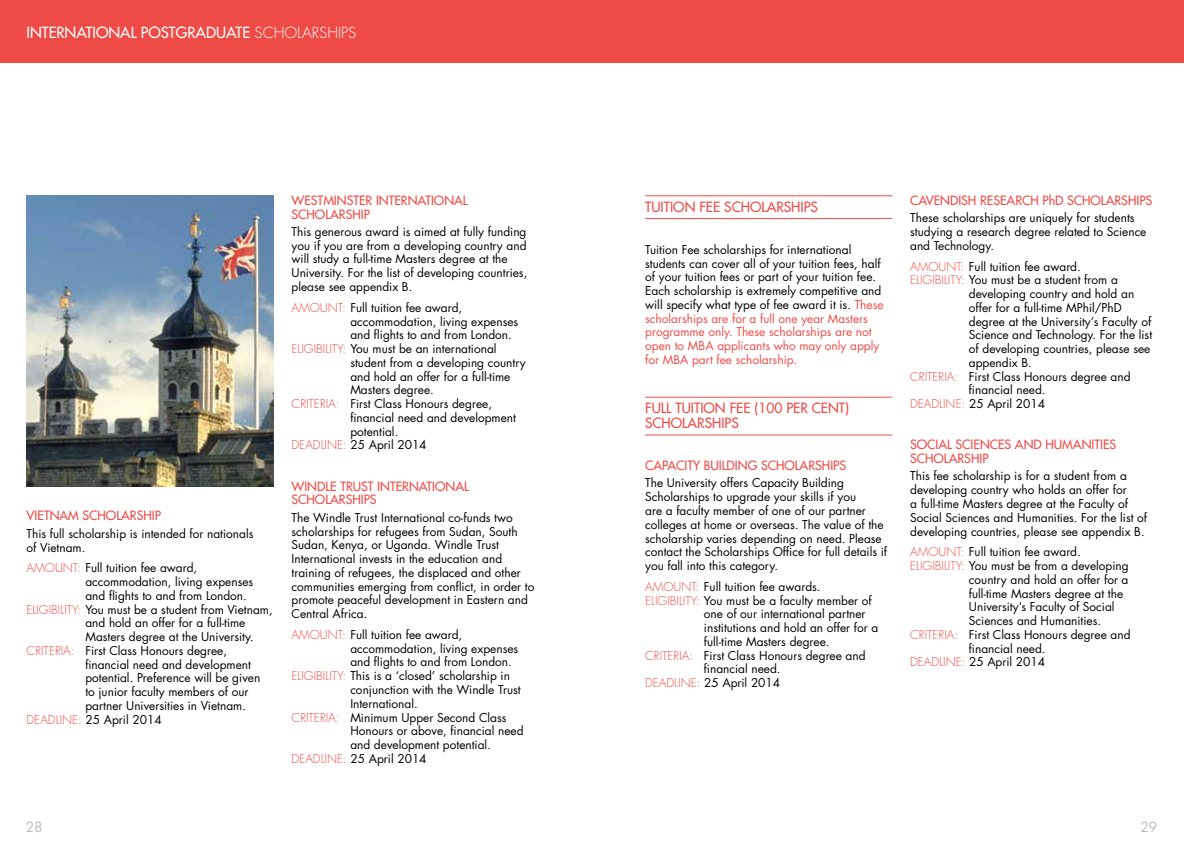
<style>
.page{position:relative;width:1184px;height:851px;background:#fff}
.page>*{position:absolute;margin:0;border:0;box-sizing:border-box;transform-origin:0 0}
.t1{font:15px "Futura";color:#fff}
.t2{font:13.75px/15px "Futura";color:#ef4b46}
.t3{font:13.75px "Futura";color:#bbbdc0}
.t4{font:12.5px/13.8px "Futura";color:#ef4b46}
.t5{font:11.88px/13.8px "Futura";color:#000}
.s1{font-weight:300}
.s2{font-weight:300;color:#ef4b46}
.s3{color:#ef4b46}
</style>
<div class="page">
<div style="left:0;top:0;width:1183px;height:62px;background:#ef4b46"></div>
<hr style="left:645px;top:195px;width:247px;height:1px;background:#ef4b46">
<hr style="left:645px;top:218px;width:247px;height:1px;background:#ef4b46">
<hr style="left:645px;top:397px;width:247px;height:1px;background:#ef4b46">
<hr style="left:645px;top:434px;width:247px;height:1px;background:#ef4b46">
<img style="left:27px;top:195px;width:247px;height:291px">
<p class="t1" style="left:27px;top:23px;width:331px">INTE RNATIONAL POSTGRADUATE <span class="s1">SCHOLARSHIPS</span></p>
<p class="t4" style="left:27px;top:509px;width:71px">VI ETNAM SCHOLARSHIP</p>
<p class="t5" style="left:27px;top:526px;width:228px">This full scholarship is intended for nationals of Vietnam.</p>
<p class="t5" style="left:27px;top:561px;width:172px"><span class="s2">AMOUNT:</span> Full tuition fee award,</p>
<p class="t5" style="left:85px;top:575px;width:169px">accommodation, living expenses</p>
<p class="t5" style="left:85px;top:588px;width:163px">and flights to and from London.</p>
<p class="t5" style="left:27px;top:602px;width:247px"><span class="s2">ELIGIBILITY:</span> You must be a student from Vietnam,</p>
<p class="t5" style="left:85px;top:616px;width:162px">and hold an offer for a full-time</p>
<p class="t5" style="left:85px;top:630px;width:170px">Masters degree at the University.</p>
<p class="t5" style="left:27px;top:643px;width:202px"><span class="s2">CRITERIA:</span> First Class Honours degree,</p>
<p class="t5" style="left:85px;top:657px;width:167px">financial need and development</p>
<p class="t5" style="left:85px;top:671px;width:176px">potential. Preference will be given</p>
<p class="t5" style="left:85px;top:685px;width:165px">to junior faculty members of our</p>
<p class="t5" style="left:85px;top:698px;width:162px">partner Universities in Vietnam.</p>
<p class="t5" style="left:27px;top:712px;width:137px"><span class="s2">DEADLINE:</span> 25 April 2014</p>
<p class="t4" style="left:291px;top:193px;width:171px">WESTMI NSTER INTERNATIONAL<br>SCHOLARSHIP</p>
<p class="t5" style="left:291px;top:225px;width:237px">This generous award is aimed at fully funding you if you are from a developing country and will study a full-time Masters degree at the University. For the list of developing countries, please see appendix B.</p>
<p class="t5" style="left:291px;top:301px;width:172px"><span class="s2">AMOUNT:</span> Full tuition fee award,</p>
<p class="t5" style="left:350px;top:314px;width:169px">accommodation, living expenses</p>
<p class="t5" style="left:350px;top:328px;width:163px">and flights to and from London.</p>
<p class="t5" style="left:291px;top:342px;width:206px"><span class="s2">ELIGIBILITY:</span> You must be an international</p>
<p class="t5" style="left:350px;top:356px;width:177px">student from a developing country</p>
<p class="t5" style="left:350px;top:369px;width:162px">and hold an offer for a full-time</p>
<p class="t5" style="left:350px;top:383px;width:85px">Masters degree.</p>
<p class="t5" style="left:291px;top:397px;width:202px"><span class="s2">CRITERIA:</span> First Class Honours degree,</p>
<p class="t5" style="left:350px;top:411px;width:167px">financial need and development</p>
<p class="t5" style="left:350px;top:424px;width:49px">potential.</p>
<p class="t5" style="left:291px;top:438px;width:137px"><span class="s2">DEADLINE:</span> 25 April 2014</p>
<p class="t4" style="left:291px;top:479px;width:57px">WINDLE TRUS</p>
<p class="t4" style="left:368px;top:479px;width:96px">T INTERNATIONAL</p>
<p class="t4" style="left:291px;top:493px;width:15px">SCHOLARSHIPS</p>
<p class="t5" style="left:291px;top:510px;width:244px">The Windle Trust International co-funds two scholarships for refugees from Sudan, South Sudan, Kenya, or Uganda. Windle Trust International invests in the education and training of refugees, the displaced and other communities emerging from conflict, in order to promote peaceful development in Eastern and Central Africa.</p>
<p class="t5" style="left:291px;top:627px;width:172px"><span class="s2">AMOUNT:</span> Full tuition fee award,</p>
<p class="t5" style="left:350px;top:641px;width:169px">accommodation, living expenses</p>
<p class="t5" style="left:350px;top:655px;width:163px">and flights to and from London.</p>
<p class="t5" style="left:291px;top:669px;width:220px"><span class="s2">ELIGIBILITY:</span> This is a ‘closed’ scholarship in</p>
<p class="t5" style="left:350px;top:682px;width:172px">conjunction with the Windle Trust</p>
<p class="t5" style="left:350px;top:696px;width:69px">I nternational.</p>
<p class="t5" style="left:291px;top:710px;width:216px"><span class="s2">CRITERIA:</span> Minimum Upper Second Class</p>
<p class="t5" style="left:350px;top:724px;width:175px">Honours or above, financial need</p>
<p class="t5" style="left:350px;top:737px;width:142px">and development potential.</p>
<p class="t5" style="left:291px;top:751px;width:137px"><span class="s2">DEADLINE:</span> 25 April 2014</p>
<p class="t2" style="left:645px;top:199px;width:174px">TUITION FEE SCHOLARSHIPS</p>
<p class="t5" style="left:645px;top:242px;width:240px">Tuition Fee scholarships for international students can cover all of your tuition fees, half of your tuition fees or part of your tuition fee.<br>Each scholarship is extremely competitive and will specify what type of fee award it is. <span class="s3">These scholarships are for a full one year Masters programme only. These scholarships are not open to MBA applicants who may only apply for MBA part fee scholarship.</span></p>
<p class="t2" style="left:645px;top:401px;width:205px">FULL TUITION FEE (100 PER CENT)<br>SCHOLARSHIPS</p>
<p class="t4" style="left:645px;top:458px;width:16px">CAPACI</p>
<p class="t4" style="left:687px;top:458px;width:23px">TY BUILDI</p>
<p class="t4" style="left:738px;top:458px;width:38px">NG SCHOLARSHIPS</p>
<p class="t5" style="left:645px;top:476px;width:243px">The University offers Capacity Building Scholarships to upgrade your skills if you<br>are a faculty member of one of our partner colleges at home or overseas. The value of the scholarship varies depending on need. Please contact the Scholarships Office for full details if you fall into this category.</p>
<p class="t5" style="left:645px;top:579px;width:177px"><span class="s2">AMOUNT:</span> Full tuition fee awards.</p>
<p class="t5" style="left:645px;top:593px;width:228px"><span class="s2">ELIGIBILITY:</span> You must be a faculty member of</p>
<p class="t5" style="left:704px;top:607px;width:163px">one of our international partner</p>
<p class="t5" style="left:704px;top:621px;width:176px">institutions and hold an offer for a</p>
<p class="t5" style="left:704px;top:634px;width:127px">full-time Masters degree.</p>
<p class="t5" style="left:645px;top:648px;width:222px"><span class="s2">CRITERIA:</span> First Class Honours degree and</p>
<p class="t5" style="left:704px;top:662px;width:78px">financial need.</p>
<p class="t5" style="left:645px;top:676px;width:137px"><span class="s2">DEADLINE:</span> 25 April 2014</p>
<p class="t4" style="left:910px;top:193px;width:48px">CAVENDISH</p>
<p class="t4" style="left:980px;top:193px;width:36px">RESEARCH</p>
<p class="t4" style="left:1042px;top:193px;width:40px">PHD SCHOLARSHIPS</p>
<p class="t5" style="left:910px;top:211px;width:238px">These scholarships are uniquely for students studying a research degree related to Science and Technology.</p>
<p class="t5" style="left:910px;top:259px;width:172px"><span class="s2">AMOUNT:</span> Full tuition fee award.</p>
<p class="t5" style="left:910px;top:273px;width:209px"><span class="s2">ELIGIBILITY:</span> You must be a student from a</p>
<p class="t5" style="left:968px;top:287px;width:167px">developing country and hold an</p>
<p class="t5" style="left:968px;top:301px;width:154px">offer for a full-time MPhil/PhD</p>
<p class="t5" style="left:968px;top:314px;width:184px">degree at the University’s Faculty of</p>
<p class="t5" style="left:968px;top:328px;width:185px">Science and Technology. For the list</p>
<p class="t5" style="left:968px;top:342px;width:183px">of developing countries, please see</p>
<p class="t5" style="left:968px;top:356px;width:64px">appendix B.</p>
<p class="t5" style="left:910px;top:369px;width:222px"><span class="s2">CRITERIA:</span> First Class Honours degree and</p>
<p class="t5" style="left:968px;top:383px;width:78px">financial need.</p>
<p class="t5" style="left:910px;top:397px;width:137px"><span class="s2">DEADLINE:</span> 25 April 2014</p>
<p class="t4" style="left:910px;top:438px;width:15px">SOCIAL</p>
<p class="t4" style="left:955px;top:438px;width:109px">SCI ENCES AND HUMA</p>
<p class="t4" style="left:1081px;top:438px;width:35px">NITIES</p>
<p class="t4" style="left:910px;top:451px;width:15px">SCHOLARSHIP</p>
<p class="t5" style="left:910px;top:469px;width:238px">This fee scholarship is for a student from a developing country who holds an offer for<br>a full-time Masters degree at the Faculty of Social Sciences and Humanities. For the list of developing countries, please see appendix B.</p>
<p class="t5" style="left:910px;top:545px;width:172px"><span class="s2">AMOUNT:</span> Full tuition fee award.</p>
<p class="t5" style="left:910px;top:559px;width:220px"><span class="s2">ELIGIBILITY:</span> You must be from a developing</p>
<p class="t5" style="left:969px;top:572px;width:161px">country and hold an offer for a</p>
<p class="t5" style="left:969px;top:586px;width:156px">full-time Masters degree at the</p>
<p class="t5" style="left:969px;top:600px;width:147px">University’s Faculty of Social</p>
<p class="t5" style="left:969px;top:614px;width:134px">Sciences and Humanities.</p>
<p class="t5" style="left:910px;top:627px;width:222px"><span class="s2">CRITERIA:</span> First Class Honours degree and</p>
<p class="t5" style="left:969px;top:641px;width:78px">financial need.</p>
<p class="t5" style="left:910px;top:655px;width:137px"><span class="s2">DEADLINE:</span> 25 April 2014</p>
<p class="t3" style="left:26px;top:817px;width:18px">28</p>
<p class="t3" style="left:1140px;top:817px;width:18px">29</p>
</div>
